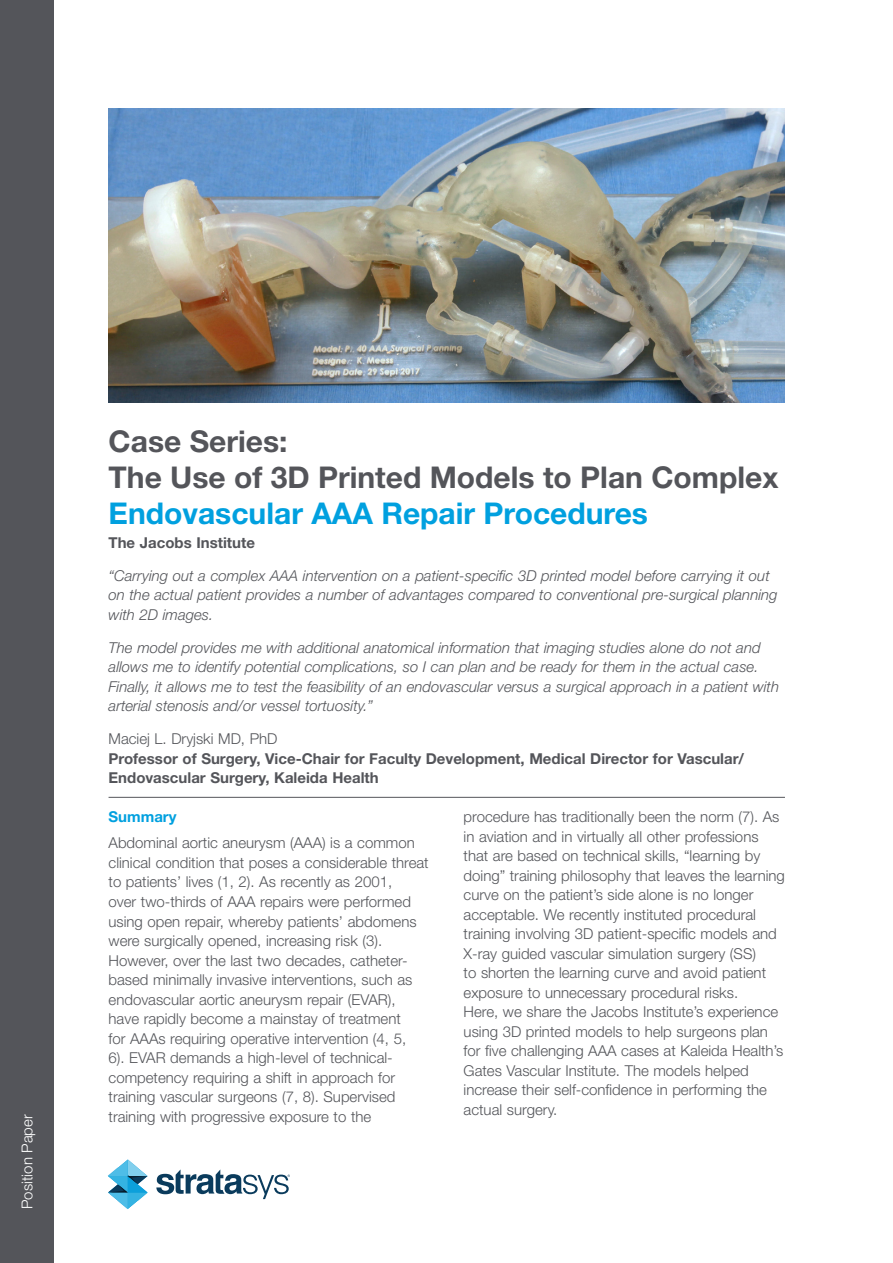
<style>
.page{position:relative;width:893px;height:1263px;background:#fff}
.page>*{position:absolute;margin:0;border:0;box-sizing:border-box;transform-origin:0 0}
.t1{font:700 30px/36px "Helvetica Neue LT Std";color:#54555a}
.t2{font:700 30px "Helvetica Neue LT Std";color:#00a0df}
.t3{font:300 15px/19.5px "Helvetica Neue LT Std";color:#54555a}
.t4{font:italic 300 15px/19.5px "Helvetica Neue LT Std";color:#54555a}
.t5{font:700 15px/19.5px "Helvetica Neue LT Std";color:#54555a}
.t6{font:300 15px "Helvetica Neue LT Std";letter-spacing:.005em;color:#fff}
.t7{font:700 15px "Helvetica Neue LT Std";color:#00a0df}
</style>
<div class="page">
<div style="left:0;top:0;width:54px;height:1263px;background:#54555a"></div>
<svg style="left:108px;top:1159px;width:40px;height:50px"></svg>
<svg style="left:156px;top:1169px;width:134px;height:30px"></svg>
<img style="left:109px;top:108px;width:676px;height:295px">
<hr style="left:109px;top:797px;width:676px;height:1px;background:#54555a">
<p class="t6" style="left:18px;top:1209px;width:96px;rotate:-90deg">Position Paper</p>
<h1 class="t1" style="left:109px;top:422px;width:671px">Case Series:<br>The Use of 3D Printed Models to Plan Complex</h1>
<h1 class="t2" style="left:109px;top:494px;width:541px">Endovascular AAA Repair Procedures</h1>
<p class="t5" style="left:109px;top:532px;width:148px">The Jacobs Institute</p>
<p class="t4" style="left:109px;top:565px;width:670px">“Carrying out a complex AAA intervention on a patient-specific 3D printed model before carrying it out on the actual patient provides a number of advantages compared to conventional pre-surgical planning with 2D images.</p>
<p class="t4" style="left:109px;top:637px;width:672px">The model provides me with additional anatomical information that imaging studies alone do not and allows me to identify potential complications, so I can plan and be ready for them in the actual case.<br>Finally, it allows me to test the feasibility of an endovascular versus a surgical approach in a patient with arterial stenosis and/or vessel tortuosity.”</p>
<p class="t3" style="left:109px;top:729px;width:170px">Maciej L. Dryjski MD, PhD</p>
<p class="t5" style="left:109px;top:748px;width:637px">Professor of Surgery, Vice-Chair for Faculty Development, Medical Director for Vascular/<br>Endovascular Surgery, Kaleida Health</p>
<p class="t7" style="left:109px;top:808px;width:70px">Summary</p>
<p class="t3" style="left:109px;top:833px;width:322px">Abdominal aortic aneurysm (AAA) is a common clinical condition that poses a considerable threat to patients’ lives (1, 2). As recently as 2001,<br>over two-thirds of AAA repairs were performed using open repair, whereby patients’ abdomens were surgically opened, increasing risk (3).<br>However, over the last two decades, catheter&shy;based minimally invasive interventions, such as endovascular aortic aneurysm repair (EVAR), have rapidly become a mainstay of treatment<br>for AAAs requiring operative intervention (4, 5,<br>6). EVAR demands a high-level of technical&shy;competency requiring a shift in approach for training vascular surgeons (7, 8). Supervised training with progressive exposure to the</p>
<p class="t3" style="left:464px;top:807px;width:323px">procedure has traditionally been the norm (7). As in aviation and in virtually all other professions that are based on technical skills, “learning by doing” training philosophy that leaves the learning curve on the patient’s side alone is no longer acceptable. We recently instituted procedural training involving 3D patient-specific models and X-ray guided vascular simulation surgery (SS)<br>to shorten the learning curve and avoid patient exposure to unnecessary procedural risks.<br>Here, we share the Jacobs Institute’s experience using 3D printed models to help surgeons plan for five challenging AAA cases at Kaleida Health’s Gates Vascular Institute. The models helped increase their self-confidence in performing the actual surgery.</p>
</div>
